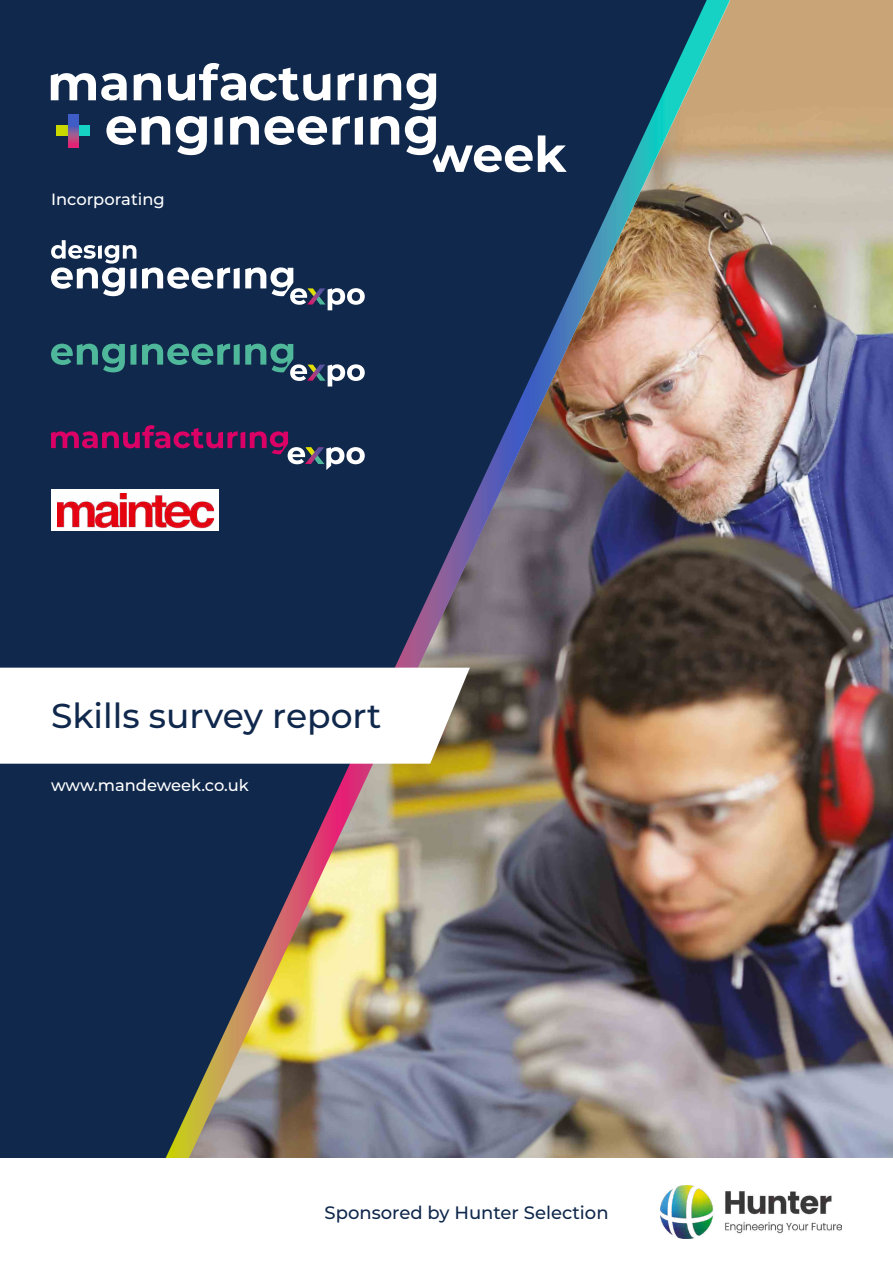
<style>
.page{position:relative;width:893px;height:1263px;background:#fff}
.page>*{position:absolute;margin:0;border:0;box-sizing:border-box;transform-origin:0 0}
.t1{font:500 34.5px "Montserrat";color:#10284c}
.t2{font:500 18px "Montserrat";color:#10284c}
.t3{font:500 16.35px "Montserrat";color:#fff}
</style>
<div class="page">
<img style="left:772px;top:0;width:121px;height:1158px">
<div style="left:0;top:0;width:140px;height:1158px;background:#10284c"></div>
<svg style="left:51px;top:73px;width:76px;height:28px"></svg>
<svg style="left:134px;top:73px;width:6px;height:27px"></svg>
<svg style="left:106px;top:116px;width:34px;height:29px"></svg>
<svg style="left:57px;top:126px;width:33px;height:9px"></svg>
<svg style="left:69px;top:114px;width:9px;height:33px"></svg>
<img style="left:140px;top:0;width:632px;height:1158px">
<img style="left:660px;top:1185px;width:182px;height:53px">
<svg style="left:0;top:668px;width:470px;height:96px"></svg>
<svg style="left:51px;top:240px;width:85px;height:56px"></svg>
<svg style="left:142px;top:267px;width:223px;height:43px"></svg>
<svg style="left:51px;top:344px;width:85px;height:28px;background:#2c6a70"></svg>
<svg style="left:142px;top:344px;width:223px;height:42px;background:#2c5166"></svg>
<svg style="left:51px;top:425px;width:314px;height:45px;background:#3b2b57"></svg>
<div style="left:51px;top:489px;width:168px;height:42px;background:#fff"></div>
<img style="left:57px;top:494px;width:157px;height:35px">
<p class="t3" style="left:51px;top:188px;width:115px">Incorporating</p>
<h1 class="t1" style="left:51px;top:692px;width:332px">Skills survey report</h1>
<p class="t3" style="left:51px;top:774px;width:199px">www.mandeweek.co.uk</p>
<p class="t2" style="left:325px;top:1200px;width:286px">Sponsored by Hunter Selection</p>
</div>
